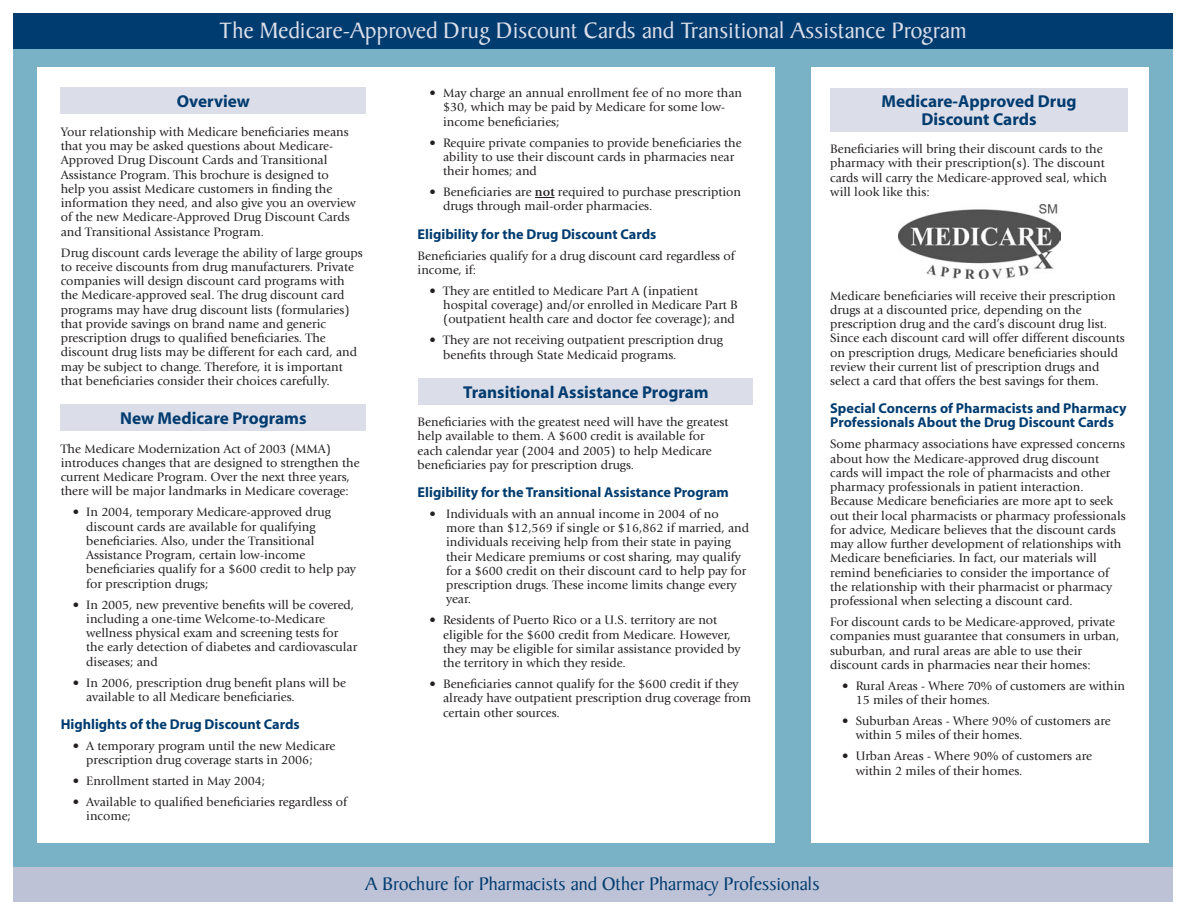
<style>
.page{position:relative;width:1188px;height:918px;background:#fff}
.page>*{position:absolute;margin:0;border:0;box-sizing:border-box;transform-origin:0 0}
.t1{font:24px "Baker Signet";color:#dbdee9}
.t2{font:19.5px "Baker Signet";color:#013c70}
.t3{font:700 17.25px/17.2px "Myriad";color:#013c70;text-align:center}
.t4{font:700 14.25px/14.2px "Myriad";color:#013c70}
.t5{font:12.75px/14.2px "Giovanni";color:#231f20}
.s1{font-weight:700}
</style>
<div class="page">
<div style="left:13px;top:48px;width:1160px;height:821px;background:#79b1c7"></div>
<div style="left:812px;top:68px;width:337px;height:775px;background:#fff"></div>
<div style="left:37px;top:68px;width:737px;height:775px;background:#fff"></div>
<div style="left:13px;top:867px;width:1160px;height:35px;background:#bec2d6"></div>
<div style="left:13px;top:14px;width:1160px;height:35px;background:#013c70"></div>
<div style="left:61px;top:88px;width:305px;height:26px;background:#dbdee9"></div>
<div style="left:61px;top:404px;width:305px;height:27px;background:#dbdee9"></div>
<svg style="left:535px;top:197px;width:20px;height:1px"></svg>
<div style="left:418px;top:378px;width:335px;height:26px;background:#dbdee9"></div>
<div style="left:830px;top:88px;width:298px;height:43px;background:#dbdee9"></div>
<img style="left:899px;top:205px;width:162px;height:74px">
<p class="t1" style="left:219px;top:17px;width:748px">The Medicare-Approved Drug Discount Cards and Transitional Assistance Program</p>
<p class="t3" style="left:177px;top:94px;width:75px">Overview</p>
<p class="t5" style="left:61px;top:125px;width:297px">Your relationship with Medicare beneficiaries means that you may be asked questions about Medicare-Approved Drug Discount Cards and Transitional Assistance Program. This brochure is designed to help you assist Medicare customers in finding the information they need, and also give you an overview of the new Medicare-Approved Drug Discount Cards and Transitional Assistance Program.</p>
<p class="t5" style="left:61px;top:246px;width:304px">Drug discount cards leverage the ability of large groups to receive discounts from drug manufacturers. Private companies will design discount card programs with the Medicare-approved seal. The drug discount card programs may have drug discount lists (formularies) that provide savings on brand name and generic prescription drugs to qualified beneficiaries. The discount drug lists may be different for each card, and may be subject to change. Therefore, it is important that beneficiaries consider their choices carefully.</p>
<p class="t3" style="left:120px;top:410px;width:188px">New Medicare Programs</p>
<p class="t5" style="left:61px;top:441px;width:300px">The Medicare Modernization Act of 2003 (MMA) introduces changes that are designed to strengthen the current Medicare Program. Over the next three years, there will be major landmarks in Medicare coverage:</p>
<p class="t5" style="left:86px;top:505px;width:271px;text-indent:-14px">• In 2004, temporary Medicare-approved drug discount cards are available for qualifying beneficiaries. Also, under the Transitional Assistance Program, certain low-income beneficiaries qualify for a $600 credit to help pay for prescription drugs;</p>
<p class="t5" style="left:86px;top:597px;width:273px;text-indent:-14px">• In 2005, new preventive benefits will be covered, including a one-time Welcome-to-Medicare wellness physical exam and screening tests for the early detection of diabetes and cardiovascular diseases; and</p>
<p class="t5" style="left:86px;top:675px;width:261px;text-indent:-14px">• In 2006, prescription drug benefit plans will be available to all Medicare beneficiaries.</p>
<p class="t4" style="left:61px;top:717px;width:240px">Highlights of the Drug Discount Cards</p>
<p class="t5" style="left:86px;top:739px;width:251px;text-indent:-14px">• A temporary program until the new Medicare prescription drug coverage starts in 2006;</p>
<p class="t5" style="left:73px;top:774px;width:194px">• Enrollment started in May 2004;</p>
<p class="t5" style="left:86px;top:795px;width:262px;text-indent:-14px">• Available to qualified beneficiaries regardless of income;</p>
<p class="t5" style="left:443px;top:86px;width:300px;text-indent:-14px">• May charge an annual enrollment fee of no more than $30, which may be paid by Medicare for some low&shy;income beneficiaries;</p>
<p class="t5" style="left:443px;top:136px;width:300px;text-indent:-14px">• Require private companies to provide beneficiaries the ability to use their discount cards in pharmacies near their homes; and</p>
<p class="t5" style="left:443px;top:185px;width:299px;text-indent:-14px">• Beneficiaries are <span class="s1">not</span> required to purchase prescription drugs through mail-order pharmacies.</p>
<p class="t4" style="left:418px;top:227px;width:240px">Eligibility for the Drug Discount Cards</p>
<p class="t5" style="left:418px;top:248px;width:319px">Beneficiaries qualify for a drug discount card regardless of income, if:</p>
<p class="t5" style="left:443px;top:284px;width:296px;text-indent:-14px">• They are entitled to Medicare Part A (inpatient hospital coverage) and/or enrolled in Medicare Part B (outpatient health care and doctor fee coverage); and</p>
<p class="t5" style="left:443px;top:333px;width:281px;text-indent:-14px">• They are not receiving outpatient prescription drug benefits through State Medicaid programs.</p>
<p class="t3" style="left:463px;top:384px;width:247px">Transitional Assistance Program</p>
<p class="t5" style="left:418px;top:415px;width:312px">Beneficiaries with the greatest need will have the greatest help available to them. A $600 credit is available for each calendar year (2004 and 2005) to help Medicare beneficiaries pay for prescription drugs.</p>
<p class="t4" style="left:418px;top:486px;width:313px">Eligibility for the Transitional Assistance Program</p>
<p class="t5" style="left:446px;top:507px;width:304px;text-indent:-16px">• Individuals with an annual income in 2004 of no more than $12,569 if single or $16,862 if married, and individuals receiving help from their state in paying their Medicare premiums or cost sharing, may qualify for a $600 credit on their discount card to help pay for prescription drugs. These income limits change every year.</p>
<p class="t5" style="left:443px;top:613px;width:299px;text-indent:-14px">• Residents of Puerto Rico or a U.S. territory are not eligible for the $600 credit from Medicare. However, they may be eligible for similar assistance provided by the territory in which they reside.</p>
<p class="t5" style="left:443px;top:677px;width:310px;text-indent:-14px">• Beneficiaries cannot qualify for the $600 credit if they already have outpatient prescription drug coverage from certain other sources.</p>
<p class="t3" style="left:881px;top:94px;width:197px">Medicare-Approved Drug<br>Discount Cards</p>
<p class="t5" style="left:830px;top:142px;width:278px">Beneficiaries will bring their discount cards to the pharmacy with their prescription(s). The discount cards will carry the Medicare-approved seal, which will look like this:</p>
<p class="t5" style="left:830px;top:289px;width:296px">Medicare beneficiaries will receive their prescription drugs at a discounted price, depending on the prescription drug and the card’s discount drug list.<br>Since each discount card will offer different discounts on prescription drugs, Medicare beneficiaries should review their current list of prescription drugs and select a card that offers the best savings for them.</p>
<p class="t4" style="left:830px;top:402px;width:298px">Special Concerns of Pharmacists and Pharmacy<br>Professionals About the Drug Discount Cards</p>
<p class="t5" style="left:830px;top:437px;width:297px">Some pharmacy associations have expressed concerns about how the Medicare-approved drug discount cards will impact the role of pharmacists and other pharmacy professionals in patient interaction.<br>Because Medicare beneficiaries are more apt to seek out their local pharmacists or pharmacy professionals for advice, Medicare believes that the discount cards may allow further development of relationships with Medicare beneficiaries. In fact, our materials will remind beneficiaries to consider the importance of the relationship with their pharmacist or pharmacy professional when selecting a discount card.</p>
<p class="t5" style="left:830px;top:615px;width:291px">For discount cards to be Medicare-approved, private companies must guarantee that consumers in urban, suburban, and rural areas are able to use their discount cards in pharmacies near their homes:</p>
<p class="t5" style="left:856px;top:679px;width:271px;text-indent:-14px">• Rural Areas - Where 70% of customers are within<br>15 miles of their homes.</p>
<p class="t5" style="left:856px;top:714px;width:257px;text-indent:-14px">• Suburban Areas - Where 90% of customers are within 5 miles of their homes.</p>
<p class="t5" style="left:856px;top:749px;width:238px;text-indent:-14px">• Urban Areas - Where 90% of customers are within 2 miles of their homes.</p>
<p class="t2" style="left:365px;top:873px;width:456px">A Brochure for Pharmacists and Other Pharmacy Professionals</p>
</div>
